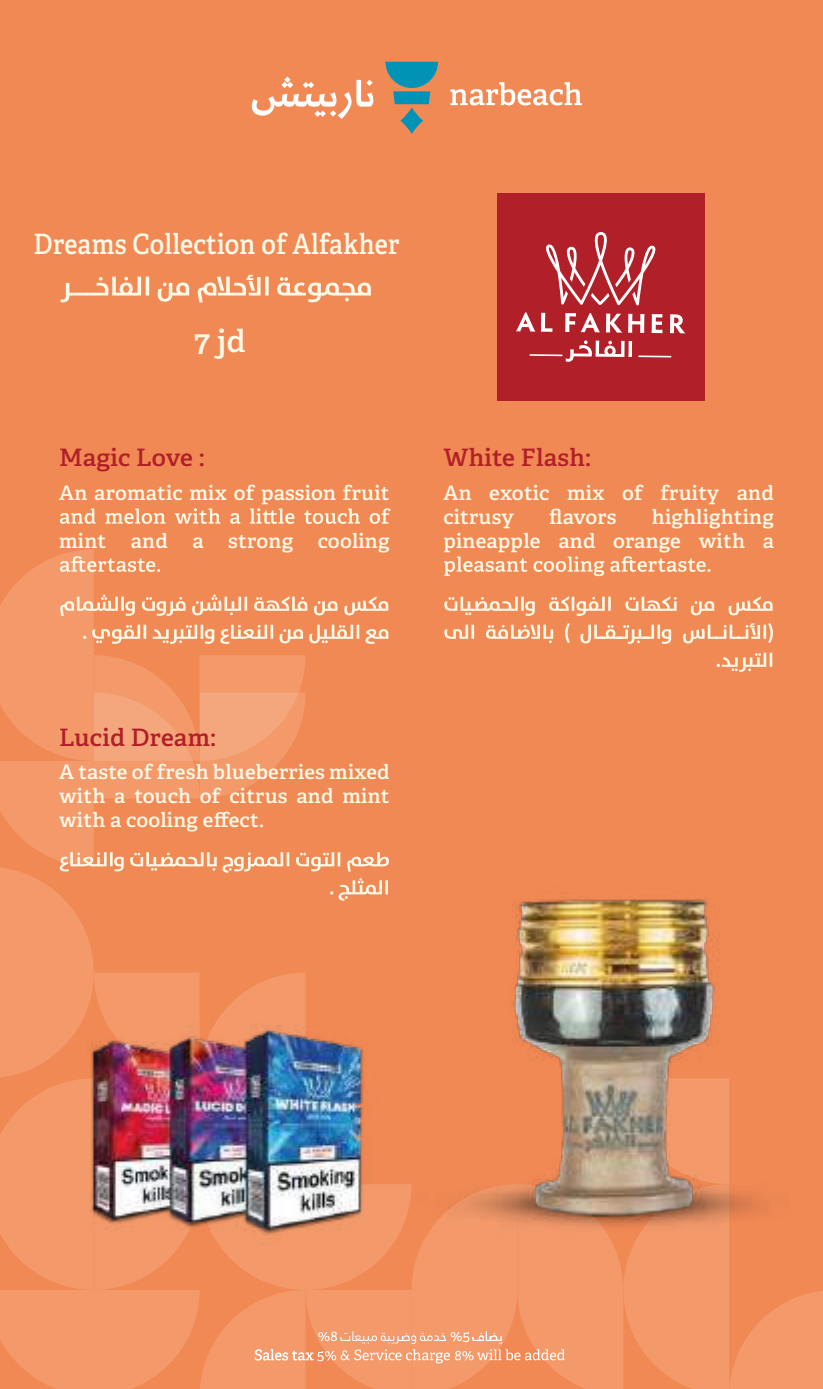
<style>
.page{position:relative;width:823px;height:1389px;background:#fff}
.page>*{position:absolute;margin:0;border:0;box-sizing:border-box;transform-origin:0 0}
.t1{font:600 30.8px "Adelle";color:#fff9e7}
.t2{font:600 28px "Adelle";letter-spacing:.01em;color:#fff9e7;scale:.9 1}
.t3{font:600 24px "Adelle";letter-spacing:.01em;color:#b11f28}
.t4{font:600 20px/24px "Adelle";letter-spacing:.01em;color:#fff9e7;text-align:justify}
</style>
<div class="page">
<div style="left:0;top:0;width:822px;height:1389px;background:#f18955"></div>
<svg style="left:385px;top:62px;width:53px;height:42px"></svg>
<svg style="left:400px;top:108px;width:23px;height:26px"></svg>
<svg style="left:450px;top:82px;width:131px;height:23px"></svg>
<svg style="left:252px;top:77px;width:121px;height:42px"></svg>
<svg style="left:60px;top:275px;width:310px;height:27px"></svg>
<svg style="left:60px;top:508px;width:330px;height:16px"></svg>
<img style="left:0;top:549px;width:822px;height:840px">
<div style="left:496px;top:193px;width:208px;height:208px;background:#b11f28"></div>
<svg style="left:546px;top:232px;width:109px;height:73px"></svg>
<svg style="left:516px;top:312px;width:36px;height:20px"></svg>
<svg style="left:565px;top:313px;width:34px;height:19px"></svg>
<svg style="left:606px;top:314px;width:38px;height:19px"></svg>
<svg style="left:651px;top:314px;width:11px;height:19px"></svg>
<svg style="left:669px;top:314px;width:16px;height:19px"></svg>
<hr style="left:529px;top:354px;width:33px;height:2px;background:#fff">
<hr style="left:637px;top:355px;width:34px;height:2px;background:#fff">
<svg style="left:565px;top:340px;width:66px;height:22px"></svg>
<h2 class="t2" style="left:34px;top:227px;width:408px">Dreams Collection of Alfakher</h2>
<h1 class="t1" style="left:193px;top:322px;width:54px">7 jd</h1>
<p class="t3" style="left:59px;top:442px;width:147px">Magic Love :</p>
<p class="t4" style="left:59px;top:481px;width:332px">An aromatic mix of passion fruit</p>
<p class="t4" style="left:59px;top:529px;width:332px">mint and a strong cooling</p>
<p class="t3" style="left:443px;top:442px;width:149px">White Flash:</p>
<p class="t4" style="left:443px;top:481px;width:332px">An exotic mix of fruity and citrusy</p>
<p class="t4" style="left:549px;top:505px;width:69px">flavors</p>
<p class="t4" style="left:443px;top:505px;width:332px;text-align:right">highlighting<br>pineapple and orange with a</p>
<p class="t3" style="left:59px;top:722px;width:159px">Lucid Dream:</p>
<p class="t4" style="left:59px;top:760px;width:332px">A taste of fresh blueberries mixed with a touch of citrus and mint with a cooling effect.</p>
</div>
